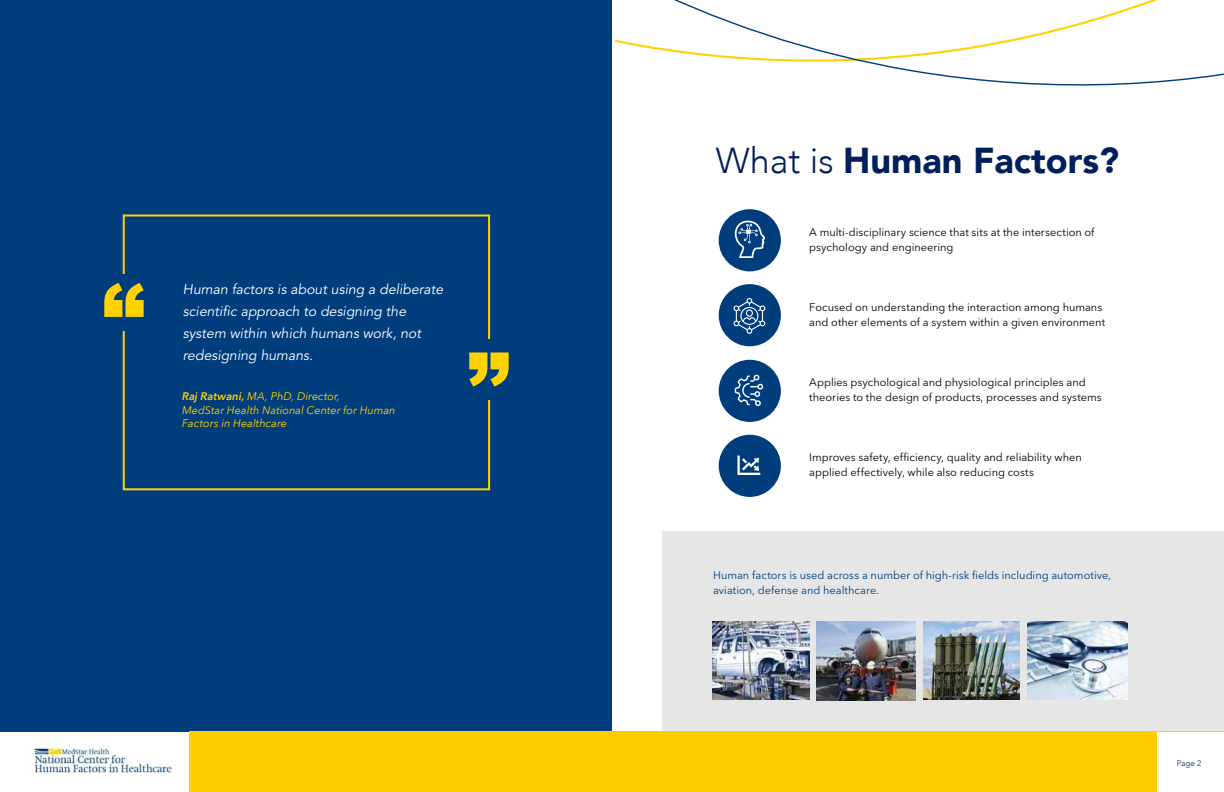
<style>
.page{position:relative;width:1224px;height:792px;background:#fff}
.page>*{position:absolute;margin:0;border:0;box-sizing:border-box;transform-origin:0 0}
.t1{font:900 85.5px "Arial";color:#ffd200}
.t2{font:900 36px "Avenir";color:#001f5b}
.t3{font:italic 14px/22px "Avenir LT Std";color:#fff}
.t4{font:11px/15px "Avenir Next LT Pro";color:#000}
.t5{font:11px/15px "Avenir Next LT Pro";color:#003d7d}
.t6{font:italic 11px/13.2px "Avenir Next";color:#ffd200}
.t7{font:300 8px "Avenir";color:#001f5b}
.s1{font-weight:600}
.s2{font-weight:300}
</style>
<div class="page">
<img style="left:34px;top:743px;width:138px;height:32px">
<hr style="left:0;top:731px;width:1224px;height:1px;background:#fc0">
<div style="left:0;top:0;width:612px;height:731px;background:#003d7d"></div>
<svg style="left:625px;top:0;width:599px;height:86px"></svg>
<div style="left:123px;top:214px;width:367px;height:276px;border:2px solid #ffd200"></div>
<div style="left:86px;top:274px;width:81px;height:57px;background:#003d7d"></div>
<div style="left:456px;top:339px;width:81px;height:61px;background:#003d7d"></div>
<div style="left:662px;top:531px;width:562px;height:200px;background:#e6e6e6"></div>
<div style="left:719px;top:209px;width:62px;height:62px;background:#003d7d;border-radius:50%"></div>
<div style="left:719px;top:284px;width:62px;height:62px;background:#003d7d;border-radius:50%"></div>
<div style="left:719px;top:360px;width:62px;height:62px;background:#003d7d;border-radius:50%"></div>
<svg style="left:733px;top:298px;width:33px;height:36px"></svg>
<div style="left:719px;top:435px;width:62px;height:62px;background:#003d7d;border-radius:50%"></div>
<img style="left:816px;top:622px;width:100px;height:78px">
<img style="left:923px;top:621px;width:97px;height:79px">
<img style="left:1027px;top:621px;width:101px;height:78px">
<img style="left:713px;top:621px;width:96px;height:79px">
<div style="left:189px;top:731px;width:967px;height:61px;background:#fc0"></div>
<svg style="left:735px;top:374px;width:28px;height:32px"></svg>
<svg style="left:735px;top:220px;width:30px;height:38px"></svg>
<svg style="left:737px;top:455px;width:23px;height:20px"></svg>
<h1 class="t1" style="left:102px;top:253px;width:44px">“</h1>
<p class="t3" style="left:183px;top:279px;width:262px">Human factors is about using a deliberate scientific approach to designing the system within which humans work, not redesigning humans.</p>
<p class="t6" style="left:182px;top:390px;width:215px"><span class="s1">Raj Ratwani,</span> MA, PhD, Director,<br>MedStar Health National Center for Human<br>Factors in Healthcare</p>
<h1 class="t1" style="left:511px;top:417px;width:44px;rotate:-180deg">“</h1>
<h2 class="t2" style="left:716px;top:129px;width:405px"><span class="s2">What is</span> Human Factors?</h2>
<p class="t4" style="left:809px;top:224px;width:287px">A multi-disciplinary science that sits at the intersection of psychology and engineering</p>
<p class="t4" style="left:809px;top:299px;width:297px">Focused on understanding the interaction among humans and other elements of a system within a given environment</p>
<p class="t4" style="left:809px;top:374px;width:294px">Applies psychological and physiological principles and theories to the design of products, processes and systems</p>
<p class="t4" style="left:809px;top:449px;width:274px">Improves safety, efficiency, quality and reliability when applied effectively, while also reducing costs</p>
<p class="t5" style="left:713px;top:568px;width:399px">Human factors is used across a number of high-risk fields including automotive, aviation, defense and healthcare.</p>
<p class="t7" style="left:1177px;top:759px;width:26px">Page 2</p>
</div>
